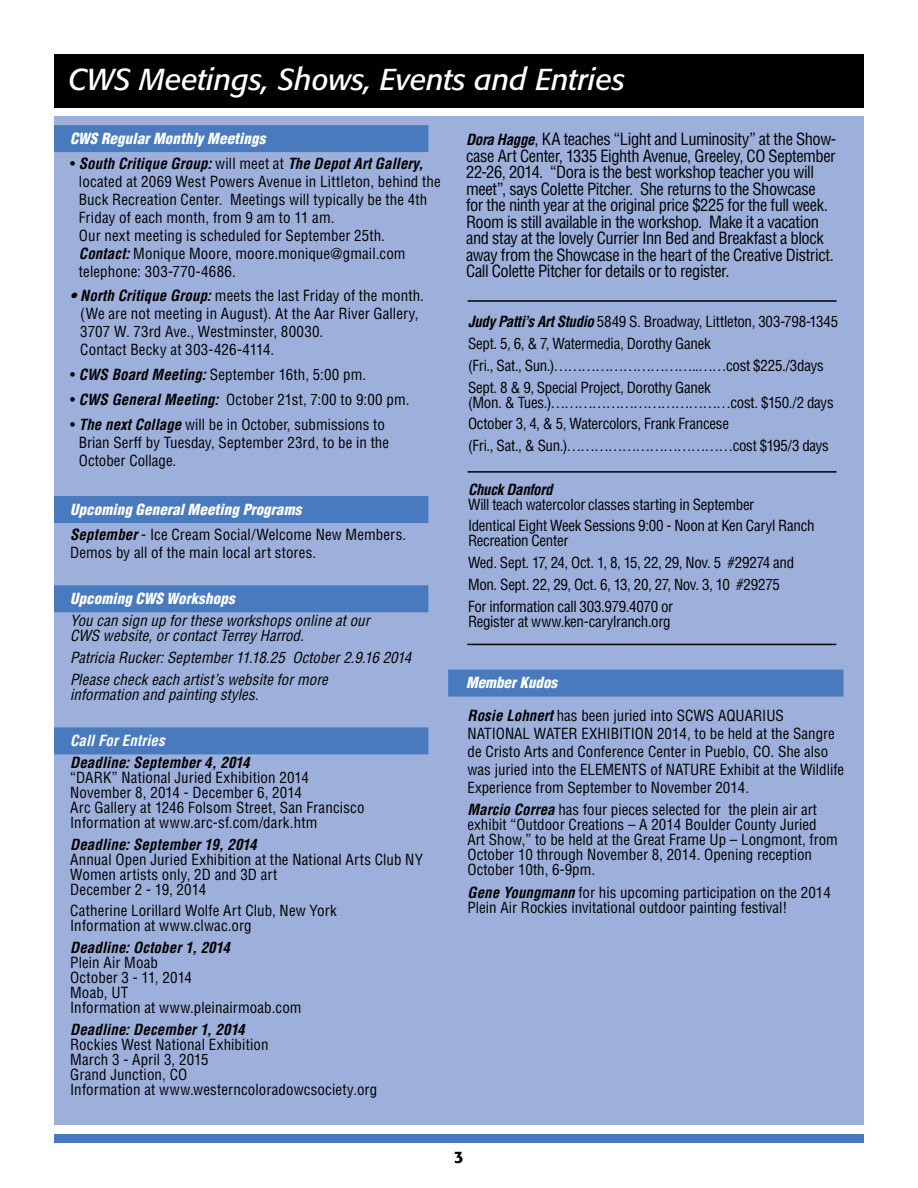
<style>
.page{position:relative;width:918px;height:1188px;background:#fff}
.page>*{position:absolute;margin:0;border:0;box-sizing:border-box;transform-origin:0 0}
.t1{font:italic 30px "Formata";color:#fff}
.t2{font:condensed 16.5px/16.5px "Helvetica";letter-spacing:-.025em;color:#000}
.t3{font:500 16.5px "Formata";color:#000}
.t4{font:condensed 15px/15px "Helvetica";color:#000}
.t5{font:condensed 15px/21.8px "Helvetica";letter-spacing:-.02em;color:#000}
.t6{font:italic condensed 15px/15px "Helvetica";letter-spacing:.005em;color:#000}
.t7{font:italic 700 condensed 15px "Helvetica";letter-spacing:.005em;color:#000}
.t8{font:italic 900 condensed 15px "Helvetica";letter-spacing:.005em;color:#fff}
.t9{font:italic 700 condensed 15px "Helvetica";letter-spacing:.005em;color:#fff}
.t10{font:italic 700 condensed 15px "Helvetica";letter-spacing:-.025em;color:#000}
.s1{font-weight:700;font-style:italic}
.s2{font-weight:900;font-style:italic;color:#fff}
.s3{font-weight:700;font-style:italic;font-size:15px}
</style>
<div class="page">
<div style="left:54px;top:116px;width:810px;height:1009px;background:#9db0db"></div>
<div style="left:54px;top:1134px;width:810px;height:9px;background:#487abd"></div>
<div style="left:54px;top:125px;width:374px;height:27px;background:#487abd"></div>
<div style="left:54px;top:496px;width:374px;height:27px;background:#487abd"></div>
<div style="left:54px;top:54px;width:810px;height:54px;background:#000"></div>
<div style="left:54px;top:585px;width:374px;height:27px;background:#487abd"></div>
<div style="left:54px;top:727px;width:374px;height:27px;background:#487abd"></div>
<hr style="left:468px;top:300px;width:369px;height:2px;background:#000">
<hr style="left:468px;top:471px;width:369px;height:2px;background:#000">
<hr style="left:467px;top:644px;width:369px;height:1px;background:#000">
<div style="left:448px;top:670px;width:395px;height:27px;background:#487abd"></div>
<h1 class="t1" style="left:68px;top:62px;width:558px">CWS Meetings, Shows, Events and Entries</h1>
<p class="t8" style="left:70px;top:129px;width:197px">CWS Regular Monthly Meetings</p>
<p class="t4" style="left:79px;top:154px;width:363px;line-height:18px;text-indent:-9px">• <span class="s1">South Critique Group:</span> will meet at <span class="s1">The Depot Art Gallery, </span>located at 2069 West Powers Avenue in Littleton, behind the Buck Recreation Center. Meetings will typically be the 4th Friday of each month, from 9 am to 11 am.<br>Our next meeting is scheduled for September 25th.<br><span class="s1">Contact:</span> Monique Moore, moore.monique@gmail.com telephone: 303-770-4686.</p>
<p class="t4" style="left:80px;top:287px;width:345px;line-height:18px;text-indent:-10px"><span class="s1">• North Critique Group:</span> meets the last Friday of the month. (We are not meeting in August). At the Aar River Gallery, 3707 W. 73rd Ave., Westminster, 80030.<br>Contact Becky at 303-426-4114.</p>
<p class="t4" style="left:70px;top:367px;width:297px">• <span class="s1">CWS Board Meeting:</span> September 16th, 5:00 pm.</p>
<p class="t4" style="left:70px;top:392px;width:341px">• <span class="s1">CWS General Meeting:</span> October 21st, 7:00 to 9:00 pm.</p>
<p class="t4" style="left:79px;top:415px;width:312px;line-height:18px;text-indent:-9px">• <span class="s1">The next Collage</span> will be in October, submissions to<br>Brian Serff by Tuesday, September 23rd, to be in the<br>October Collage.</p>
<p class="t4" style="left:70px;top:497px;width:337px;line-height:24.8px"><span class="s2">Upcoming General Meeting Programs<br></span><span class="s1">September</span> - Ice Cream Social/Welcome New Members.</p>
<p class="t4" style="left:70px;top:545px;width:248px">Demos by all of the main local art stores.</p>
<p class="t8" style="left:70px;top:590px;width:166px">Upcoming CWS Workshops</p>
<p class="t6" style="left:70px;top:613px;width:301px">You can sign up for these workshops online at our<br>CWS website, or contact Terrey Harrod.</p>
<p class="t6" style="left:70px;top:646px;width:343px;line-height:21.8px">Patricia Rucker: September 11.18.25 October 2.9.16 2014<br>Please check each artist’s website for more</p>
<p class="t6" style="left:70px;top:686px;width:190px">information and painting styles.</p>
<p class="t9" style="left:70px;top:732px;width:96px">Call For Entries</p>
<p class="t7" style="left:70px;top:753px;width:181px">Deadline: September 4, 2014</p>
<p class="t4" style="left:70px;top:770px;width:296px">“DARK” National Juried Exhibition 2014<br>November 8, 2014 - December 6, 2014<br>Arc Gallery at 1246 Folsom Street, San Francisco Information at www.arc-sf.com/dark.htm</p>
<p class="t7" style="left:70px;top:835px;width:188px">Deadline: September 19, 2014</p>
<p class="t4" style="left:70px;top:851px;width:354px">Annual Open Juried Exhibition at the National Arts Club NY<br>Women artists only, 2D and 3D art<br>December 2 - 19, 2014</p>
<p class="t4" style="left:70px;top:903px;width:268px">Catherine Lorillard Wolfe Art Club, New York<br>Information at www.clwac.org</p>
<p class="t7" style="left:70px;top:939px;width:161px">Deadline: October 1, 2014</p>
<p class="t4" style="left:70px;top:955px;width:233px">Plein Air Moab<br>October 3 - 11, 2014<br>Moab, UT<br>Information at www.pleinairmoab.com</p>
<p class="t7" style="left:70px;top:1020px;width:176px">Deadline: December 1, 2014</p>
<p class="t4" style="left:70px;top:1037px;width:309px">Rockies West National Exhibition<br>March 3 - April 3, 2015<br>Grand Junction, CO<br>Information at www.westerncoloradowcsociety.org</p>
<p class="t2" style="left:466px;top:131px;width:372px"><span class="s3">Dora Hagge</span>, KA teaches “Light and Luminosity” at the Show&shy;case Art Center, 1335 Eighth Avenue, Greeley, CO September 22-26, 2014. “Dora is the best workshop teacher you will meet”, says Colette Pitcher. She returns to the Showcase for the ninth year at the original price $225 for the full week.<br>Room is still available in the workshop. Make it a vacation and stay at the lovely Currier Inn Bed and Breakfast a block away from the Showcase in the heart of the Creative District.<br>Call Colette Pitcher for details or to register.</p>
<p class="t5" style="left:468px;top:311px;width:372px"><span class="s1">Judy Patti’s Art Studio</span> 5849 S. Broadway, Littleton, 303-798-1345<br>Sept. 5, 6, &amp; 7, Watermedia, Dorothy Ganek<br>(Fri., Sat., Sun.)…………………………..……cost $225./3days Sept. 8 &amp; 9, Special Project, Dorothy Ganek</p>
<p class="t5" style="left:468px;top:391px;width:367px">(Mon. &amp; Tues.)…………………………………cost. $150./2 days<br>October 3, 4, &amp; 5, Watercolors, Frank Francese<br>(Fri., Sat., &amp; Sun.)………………………………cost $195/3 days</p>
<p class="t10" style="left:468px;top:480px;width:86px">Chuck Danford</p>
<p class="t5" style="left:468px;top:493px;width:348px">Will teach watercolor classes starting in September<br>Identical Eight Week Sessions 9:00 - Noon at Ken Caryl Ranch</p>
<p class="t5" style="left:468px;top:530px;width:328px">Recreation Center<br>Wed. Sept. 17, 24, Oct. 1, 8, 15, 22, 29, Nov. 5 #29274 and Mon. Sept. 22, 29, Oct. 6, 13, 20, 27, Nov. 3, 10 #29275<br>For information call 303.979.4070 or</p>
<p class="t5" style="left:468px;top:610px;width:204px">Register at www.ken-carylranch.org</p>
<p class="t8" style="left:466px;top:673px;width:93px">Member Kudos</p>
<p class="t4" style="left:468px;top:706px;width:378px;line-height:18px"><span class="s1">Rosie Lohnert</span> has been juried into SCWS AQUARIUS NATIONAL WATER EXHIBITION 2014, to be held at the Sangre de Cristo Arts and Conference Center in Pueblo, CO. She also was juried into the ELEMENTS of NATURE Exhibit at the Wildlife Experience from September to November 2014.</p>
<p class="t4" style="left:468px;top:802px;width:372px"><span class="s1">Marcio Correa</span> has four pieces selected for the plein air art exhibit “Outdoor Creations – A 2014 Boulder County Juried Art Show,” to be held at the Great Frame Up – Longmont, from October 10 through November 8, 2014. Opening reception October 10th, 6-9pm.</p>
<p class="t4" style="left:468px;top:884px;width:365px"><span class="s1">Gene Youngmann</span> for his upcoming participation on the 2014<br>Plein Air Rockies invitational outdoor painting festival!</p>
<p class="t3" style="left:454px;top:1147px;width:11px">3</p>
</div>
